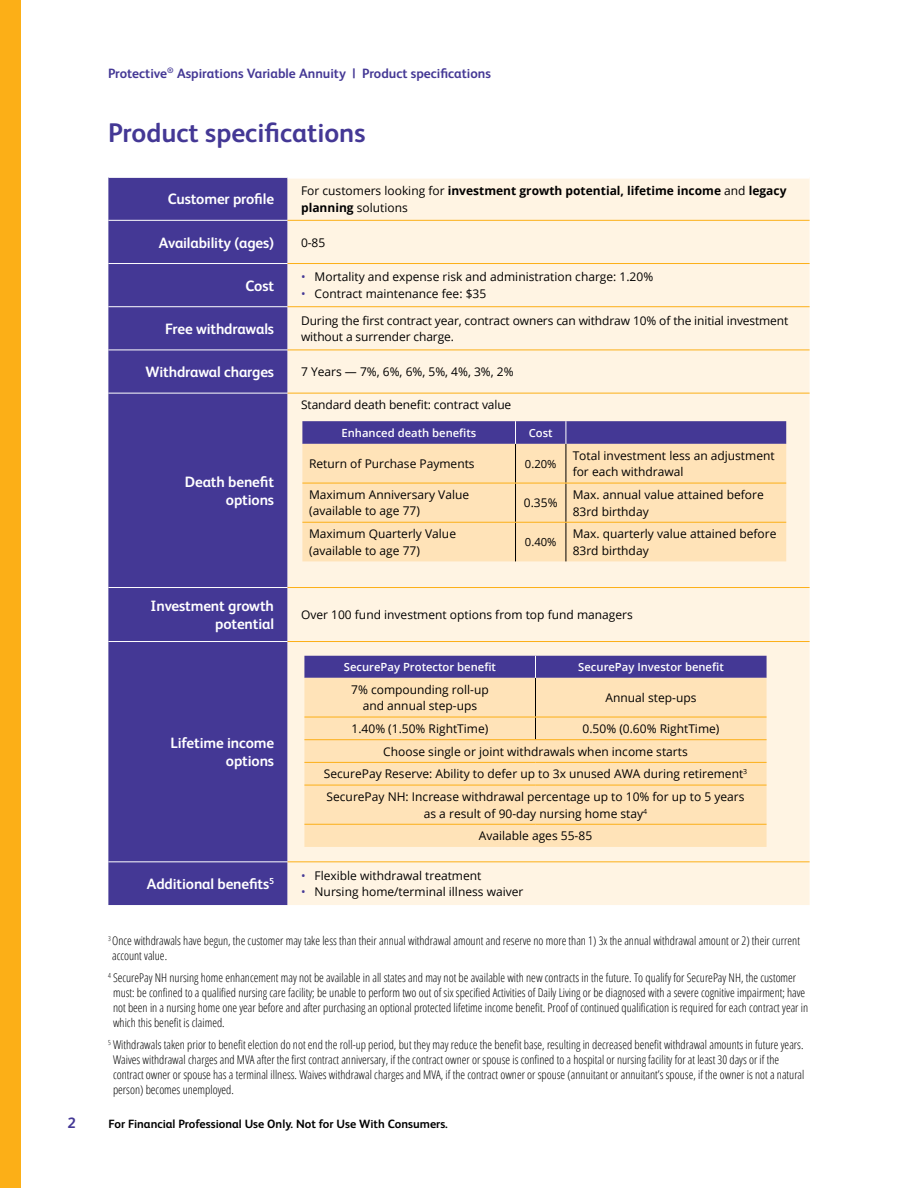
<style>
.page{position:relative;width:918px;height:1188px;background:#fff}
.page>*{position:absolute;margin:0;border:0;box-sizing:border-box;transform-origin:0 0}
.t1{font:700 27px "FS Albert Pro";color:#443895}
.t2{font:700 15px/18px "FS Albert Pro";letter-spacing:-.01em;color:#fff;text-align:right}
.t3{font:700 15px "FS Albert Pro";color:#443895}
.t4{font:700 13.5px "FS Albert Pro";color:#443895}
.t5{font:300 condensed 12px/15px "Open Sans";color:#000}
.t6{font:12px/16.5px "Open Sans";color:#000}
.t7{font:700 12px/16.5px "Open Sans";color:#000}
.t8{font:700 12px "FS Albert Pro";color:#000}
.t9{font:600 11.25px "Open Sans";color:#fff}
.t10{font:11.25px "Open Sans";color:#000}
.s1{font-weight:400}
.s2{color:#443895}
</style>
<div class="page">
<div style="left:0;top:0;width:20px;height:1188px;background:#fcaf17"></div>
<div style="left:108px;top:178px;width:180px;height:727px;background:#443895"></div>
<div style="left:288px;top:179px;width:522px;height:726px;background:#fff4e3"></div>
<hr style="left:108px;top:220px;width:180px;height:1px;background:#fff">
<hr style="left:108px;top:263px;width:180px;height:1px;background:#fff">
<hr style="left:108px;top:306px;width:180px;height:1px;background:#fff">
<hr style="left:108px;top:350px;width:180px;height:1px;background:#fff">
<hr style="left:108px;top:393px;width:180px;height:1px;background:#fff">
<hr style="left:108px;top:587px;width:180px;height:1px;background:#fff">
<hr style="left:108px;top:641px;width:180px;height:1px;background:#fff">
<hr style="left:108px;top:861px;width:180px;height:1px;background:#fff">
<hr style="left:288px;top:220px;width:522px;height:1px;background:#fcaf17">
<hr style="left:288px;top:263px;width:522px;height:1px;background:#fcaf17">
<hr style="left:288px;top:306px;width:522px;height:1px;background:#fcaf17">
<hr style="left:288px;top:350px;width:522px;height:1px;background:#fcaf17">
<hr style="left:288px;top:393px;width:522px;height:1px;background:#fcaf17">
<hr style="left:288px;top:587px;width:522px;height:1px;background:#fcaf17">
<hr style="left:288px;top:641px;width:522px;height:1px;background:#fcaf17">
<hr style="left:288px;top:861px;width:522px;height:1px;background:#fcaf17">
<div style="left:304px;top:678px;width:463px;height:169px;background:#ffe3b8"></div>
<hr style="left:535px;top:678px;width:1px;height:39px;background:#000">
<svg style="left:535px;top:718px;width:1px;height:21px"></svg>
<div style="left:304px;top:656px;width:463px;height:22px;background:#443895"></div>
<hr style="left:304px;top:717px;width:232px;height:1px;background:#fcaf17">
<hr style="left:536px;top:717px;width:231px;height:1px;background:#fcaf17">
<hr style="left:304px;top:739px;width:232px;height:1px;background:#fcaf17">
<hr style="left:536px;top:739px;width:231px;height:1px;background:#fcaf17">
<hr style="left:304px;top:762px;width:232px;height:1px;background:#fcaf17">
<hr style="left:536px;top:762px;width:231px;height:1px;background:#fcaf17">
<hr style="left:304px;top:785px;width:232px;height:1px;background:#fcaf17">
<hr style="left:536px;top:785px;width:231px;height:1px;background:#fcaf17">
<hr style="left:304px;top:824px;width:232px;height:1px;background:#fcaf17">
<hr style="left:536px;top:824px;width:231px;height:1px;background:#fcaf17">
<div style="left:302px;top:444px;width:484px;height:117px;background:#ffe3b8"></div>
<hr style="left:515px;top:444px;width:1px;height:39px;background:#000">
<hr style="left:566px;top:444px;width:1px;height:39px;background:#000">
<hr style="left:515px;top:483px;width:1px;height:39px;background:#000">
<hr style="left:566px;top:483px;width:1px;height:39px;background:#000">
<hr style="left:515px;top:523px;width:1px;height:38px;background:#000">
<hr style="left:566px;top:523px;width:1px;height:38px;background:#000">
<svg style="left:302px;top:421px;width:484px;height:23px;background:#483b96"></svg>
<hr style="left:302px;top:483px;width:214px;height:1px;background:#fcaf17">
<hr style="left:516px;top:483px;width:50px;height:1px;background:#fcaf17">
<hr style="left:566px;top:483px;width:220px;height:1px;background:#fcaf17">
<hr style="left:302px;top:522px;width:214px;height:1px;background:#fcaf17">
<hr style="left:516px;top:522px;width:50px;height:1px;background:#fcaf17">
<hr style="left:566px;top:522px;width:220px;height:1px;background:#fcaf17">
<p class="t4" style="left:108px;top:64px;width:384px">Protective<sup>®</sup> Aspirations Variable Annuity | Product specifications</p>
<h1 class="t1" style="left:108px;top:114px;width:259px">Product specifications</h1>
<p class="t2" style="left:168px;top:190px;width:108px">Customer profile</p>
<p class="t7" style="left:301px;top:182px;width:487px"><span class="s1">For customers looking for</span> investment growth potential, lifetime income <span class="s1">and</span> legacy planning <span class="s1">solutions</span></p>
<p class="t2" style="left:159px;top:233px;width:117px">Availability (ages)</p>
<p class="t6" style="left:301px;top:234px;width:26px">0-85</p>
<p class="t2" style="left:246px;top:276px;width:30px">Cost</p>
<p class="t6" style="left:301px;top:269px;width:354px"><span class="s2">•</span> Mortality and expense risk and administration charge: 1.20%</p>
<p class="t6" style="left:301px;top:285px;width:187px"><span class="s2">•</span> Contract maintenance fee: $35</p>
<p class="t2" style="left:165px;top:319px;width:110px">Free withdrawals</p>
<p class="t6" style="left:301px;top:312px;width:489px">During the first contract year, contract owners can withdraw 10% of the initial investment without a surrender charge.</p>
<p class="t2" style="left:146px;top:362px;width:130px">Withdrawal charges</p>
<p class="t6" style="left:301px;top:363px;width:214px">7 Years — 7%, 6%, 6%, 5%, 4%, 3%, 2%</p>
<p class="t2" style="left:185px;top:472px;width:91px">Death benefit options</p>
<p class="t6" style="left:301px;top:396px;width:212px">Standard death benefit: contract value</p>
<p class="t9" style="left:341px;top:425px;width:136px">Enhanced death benefits</p>
<p class="t9" style="left:529px;top:425px;width:25px">Cost</p>
<p class="t6" style="left:309px;top:455px;width:167px">Return of Purchase Payments</p>
<p class="t10" style="left:525px;top:456px;width:33px">0.20%</p>
<p class="t6" style="left:573px;top:447px;width:204px">Total investment less an adjustment for each withdrawal</p>
<p class="t6" style="left:309px;top:486px;width:162px">Maximum Anniversary Value (available to age 77)</p>
<p class="t6" style="left:524px;top:494px;width:35px">0.35%</p>
<p class="t6" style="left:573px;top:486px;width:193px">Max. annual value attained before<br>83rd birthday</p>
<p class="t6" style="left:309px;top:525px;width:148px">Maximum Quarterly Value (available to age 77)</p>
<p class="t10" style="left:525px;top:534px;width:33px">0.40%</p>
<p class="t6" style="left:573px;top:525px;width:205px">Max. quarterly value attained before<br>83rd birthday</p>
<p class="t2" style="left:151px;top:596px;width:125px">Investment growth potential</p>
<p class="t6" style="left:301px;top:606px;width:333px">Over 100 fund investment options from top fund managers</p>
<p class="t2" style="left:171px;top:734px;width:105px">Lifetime income options</p>
<p class="t2" style="left:147px;top:874px;width:129px">Additional benefits<sup>5</sup></p>
<p class="t9" style="left:344px;top:659px;width:154px">SecurePay Protector benefit</p>
<p class="t9" style="left:578px;top:659px;width:147px">SecurePay Investor benefit</p>
<p class="t6" style="left:351px;top:681px;width:139px;text-align:center">7% compounding roll-up and annual step-ups</p>
<p class="t6" style="left:606px;top:689px;width:92px">Annual step-ups</p>
<p class="t6" style="left:352px;top:720px;width:138px">1.40% (1.50% RightTime)</p>
<p class="t6" style="left:583px;top:720px;width:138px">0.50% (0.60% RightTime)</p>
<p class="t6" style="left:383px;top:743px;width:306px">Choose single or joint withdrawals when income starts</p>
<p class="t6" style="left:324px;top:765px;width:425px">SecurePay Reserve: Ability to defer up to 3x unused AWA during retirement<sup>3</sup></p>
<p class="t6" style="left:327px;top:788px;width:419px">SecurePay NH: Increase withdrawal percentage up to 10% for up to 5 years</p>
<p class="t6" style="left:424px;top:802px;width:225px;line-height:22.6px;text-align:center">as a result of 90-day nursing home stay<sup>4<br></sup>Available ages 55-85</p>
<p class="t6" style="left:301px;top:867px;width:182px"><span class="s2">•</span> Flexible withdrawal treatment</p>
<p class="t6" style="left:301px;top:883px;width:224px"><span class="s2">•</span> Nursing home/terminal illness waiver</p>
<p class="t5" style="left:112px;top:933px;width:689px;text-indent:-4px"><sup>3</sup> Once withdrawals have begun, the customer may take less than their annual withdrawal amount and reserve no more than 1) 3x the annual withdrawal amount or 2) their current account value.</p>
<p class="t5" style="left:113px;top:970px;width:697px;text-indent:-5px"><sup>4</sup> SecurePay NH nursing home enhancement may not be available in all states and may not be available with new contracts in the future. To qualify for SecurePay NH, the customer must: be confined to a qualified nursing care facility; be unable to perform two out of six specified Activities of Daily Living or be diagnosed with a severe cognitive impairment; have not been in a nursing home one year before and after purchasing an optional protected lifetime income benefit. Proof of continued qualification is required for each contract year in which this benefit is claimed.</p>
<p class="t5" style="left:113px;top:1036px;width:693px;text-indent:-5px"><sup>5</sup> Withdrawals taken prior to benefit election do not end the roll-up period, but they may reduce the benefit base, resulting in decreased benefit withdrawal amounts in future years.<br>Waives withdrawal charges and MVA after the first contract anniversary, if the contract owner or spouse is confined to a hospital or nursing facility for at least 30 days or if the contract owner or spouse has a terminal illness. Waives withdrawal charges and MVA, if the contract owner or spouse (annuitant or annuitant’s spouse, if the owner is not a natural person) becomes unemployed.</p>
<p class="t3" style="left:68px;top:1112px;width:10px">2</p>
<p class="t8" style="left:109px;top:1115px;width:341px">For Financial Professional Use Only. Not for Use With Consumers.</p>
</div>
